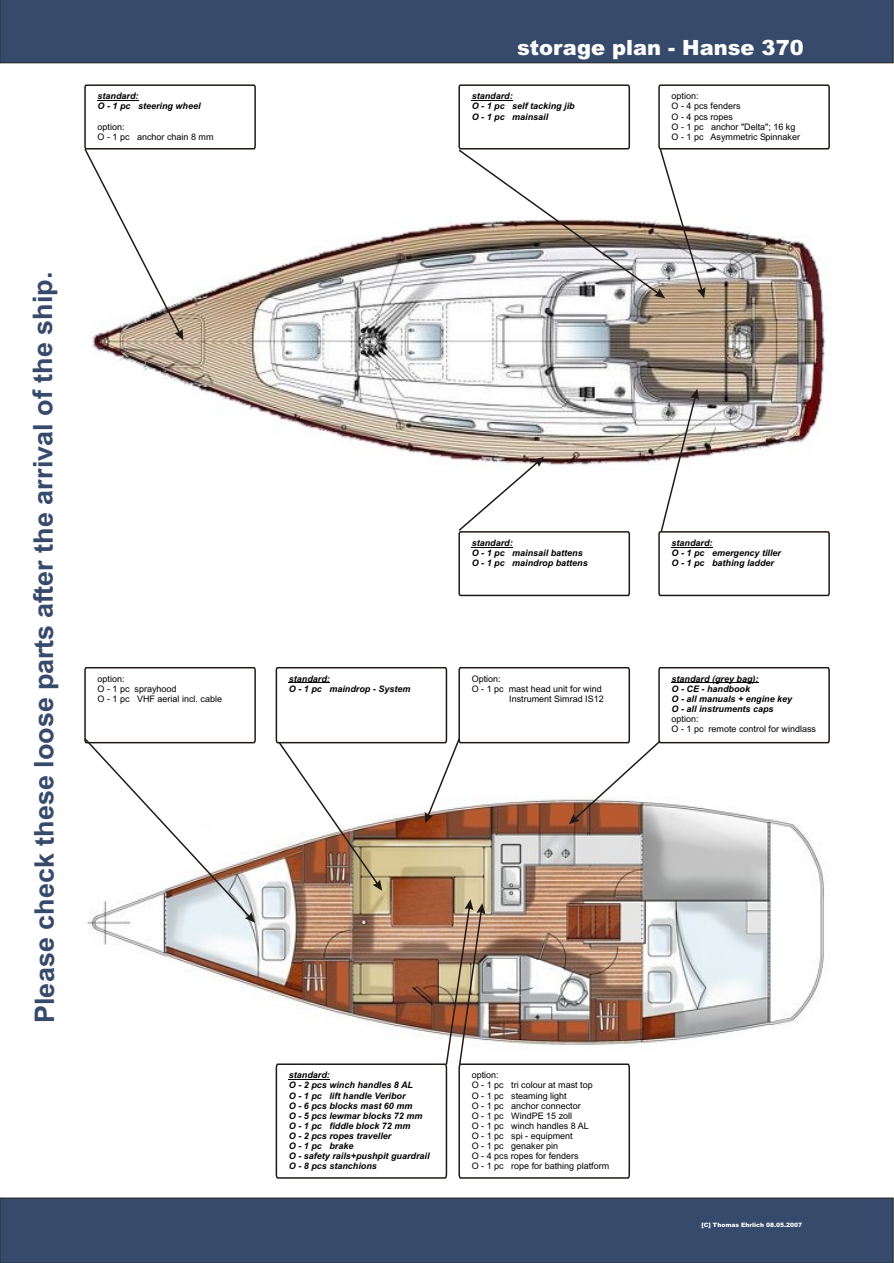
<style>
.page{position:relative;width:894px;height:1263px;background:#fff}
.page>*{position:absolute;margin:0;border:0;box-sizing:border-box;transform-origin:0 0}
.t1{font:700 27px "Arial";letter-spacing:-.005em;color:#364a6b}
.t2{font:900 21px "Arial";color:#fff}
.t3{font:italic 700 9px/10.1px "Arial";color:#000}
.t4{font:9px/10.1px "Arial";color:#000}
.t5{font:900 6px "Arial";color:#fff}
</style>
<div class="page">
<img style="left:92px;top:221px;width:734px;height:242px">
<img style="left:87px;top:850px;width:737px;height:194px">
<div style="left:0;top:1198px;width:893px;height:65px;background:#364a6b;border:1px solid #1f1a17"></div>
<div style="left:0;top:0;width:893px;height:63px;background:#364a6b;border:1px solid #1f1a17"></div>
<svg style="left:458px;top:84px;width:372px;height:214px"></svg>
<svg style="left:458px;top:457px;width:173px;height:140px"></svg>
<hr style="left:472px;top:547px;width:41px;height:1px;background:#000">
<svg style="left:84px;top:667px;width:173px;height:256px"></svg>
<svg style="left:658px;top:389px;width:172px;height:208px"></svg>
<hr style="left:672px;top:547px;width:41px;height:1px;background:#000">
<svg style="left:275px;top:667px;width:555px;height:224px"></svg>
<img style="left:275px;top:899px;width:356px;height:280px">
<svg style="left:84px;top:84px;width:173px;height:256px"></svg>
<p class="t3" style="left:98px;top:92px;width:105px">standard:<br>O - 1 pc steering wheel</p>
<p class="t4" style="left:98px;top:122px;width:118px">option:<br>O - 1 pc anchor chain 8 mm</p>
<h1 class="t1" style="left:33px;top:1023px;width:753px;rotate:-90deg">P el ase hec these o se parts t the arr vi al o the s i .</h1>
<h1 class="t1" style="left:32px;top:320px;width:42px;rotate:-90deg">h p</h1>
<h1 class="t1" style="left:33px;top:399px;width:10px;rotate:-90deg">f</h1>
<h1 class="t1" style="left:33px;top:618px;width:60px;rotate:-90deg">af er</h1>
<h1 class="t1" style="left:34px;top:768px;width:42px;rotate:-90deg">l o</h1>
<h1 class="t1" style="left:34px;top:868px;width:17px;rotate:-90deg">k</h1>
<h1 class="t1" style="left:34px;top:930px;width:17px;rotate:-90deg">c</h1>
<p class="t4" style="left:98px;top:675px;width:126px">option:<br>O - 1 pc sprayhood<br>O - 1 pc VHF aerial incl. cable</p>
<h2 class="t2" style="left:517px;top:40px;width:288px">storage plan - Hanse 370</h2>
<p class="t3" style="left:472px;top:92px;width:105px">standard:<br>O - 1 pc self tacking jib<br>O - 1 pc mainsail</p>
<p class="t4" style="left:672px;top:92px;width:130px">option:<br>O - 4 pcs fenders<br>O - 4 pcs ropes<br>O - 1 pc anchor "Delta"; 16 kg<br>O - 1 pc Asymmetric Spinnaker</p>
<p class="t3" style="left:289px;top:675px;width:123px">standard:<br>O - 1 pc maindrop - System</p>
<p class="t3" style="left:472px;top:539px;width:118px">standard:<br>O - 1 pc mainsail battens<br>O - 1 pc maindrop battens</p>
<p class="t4" style="left:472px;top:675px;width:31px">Option:</p>
<p class="t4" style="left:472px;top:685px;width:132px">O - 1 pc mast head unit for wind</p>
<p class="t4" style="left:509px;top:695px;width:96px">Instrument Simrad IS12</p>
<p class="t3" style="left:672px;top:539px;width:111px">standard:<br>O - 1 pc emergency tiller<br>O - 1 pc bathing ladder</p>
<p class="t3" style="left:672px;top:675px;width:122px">standard (grey bag):<br>O - CE - handbook<br>O - all manuals + engine key<br>O - all instruments caps</p>
<p class="t4" style="left:672px;top:715px;width:146px">option:<br>O - 1 pc remote control for windlass</p>
<p class="t3" style="left:289px;top:1071px;width:142px">standard:<br>O - 2 pcs winch handles 8 AL<br>O - 1 pc lift handle Veribor<br>O - 6 pcs blocks mast 60 mm<br>O - 5 pcs lewmar blocks 72 mm<br>O - 1 pc fiddle block 72 mm<br>O - 2 pcs ropes traveller<br>O - 1 pc brake<br>O - safety rails+pushpit guardrail<br>O - 8 pcs stanchions</p>
<p class="t4" style="left:472px;top:1071px;width:139px">option:<br>O - 1 pc tri colour at mast top<br>O - 1 pc steaming light<br>O - 1 pc anchor connector<br>O - 1 pc WindPE 15 zoll<br>O - 1 pc winch handles 8 AL<br>O - 1 pc spi - equipment<br>O - 1 pc genaker pin<br>O - 4 pcs ropes for fenders<br>O - 1 pc rope for bathing platform</p>
<p class="t5" style="left:702px;top:1222px;width:102px">[C] Thomas Ehrlich 08.05.2007</p>
</div>
